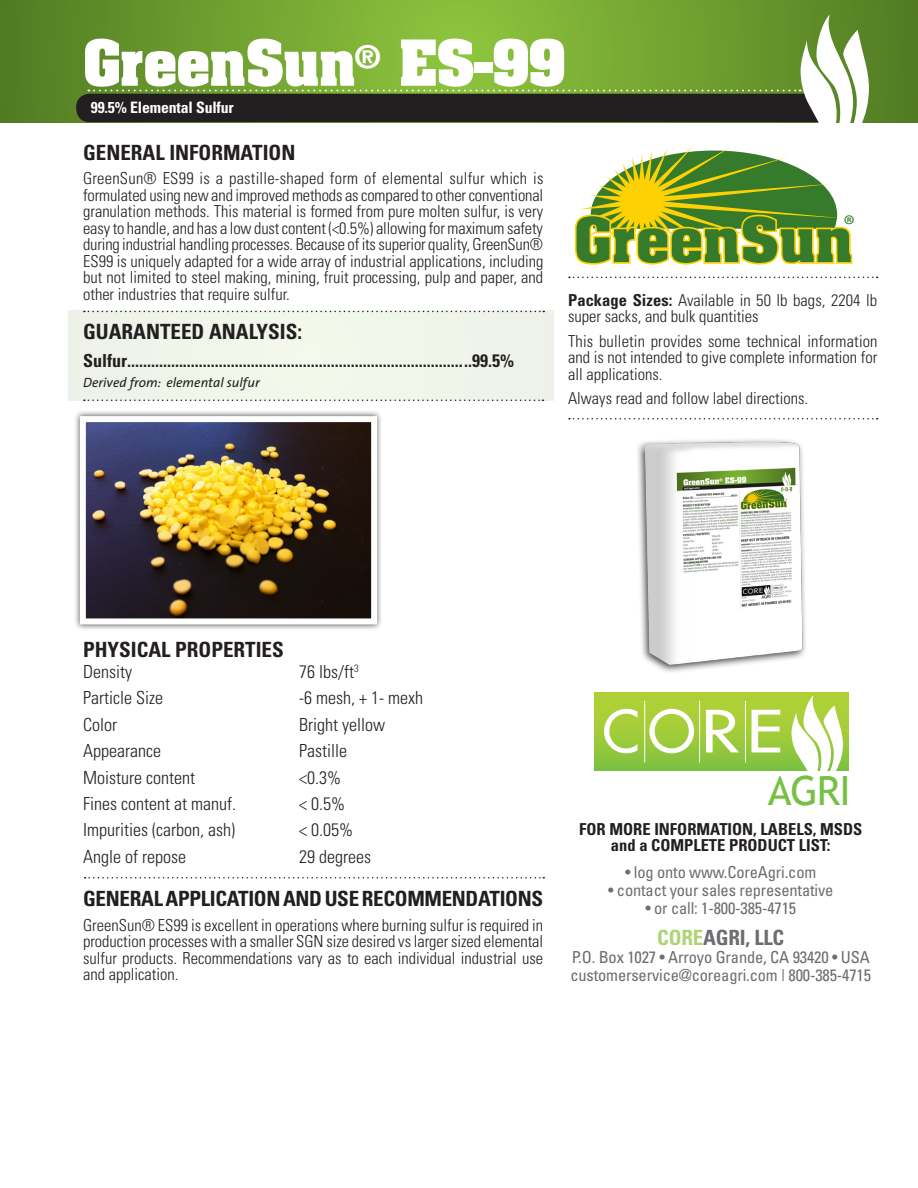
<style>
.page{position:relative;width:918px;height:1188px;background:#fff}
.page>*{position:absolute;margin:0;border:0;box-sizing:border-box;transform-origin:0 0}
.t1{font:56.7px "Futura";color:#fff}
.Product_Header{font:700 54px "Aachen Std";letter-spacing:-.01em;color:#fff}
.t2{font:40.35px "Trebuchet MS";color:#76c043}
.t3{font:27.45px "Myriad Pro";color:#357b2b}
.SUBHEAD{font:700 condensed 21px "Univers";letter-spacing:-.015em;color:#231f20}
.Subhead{font:700 condensed 21px "Univers";color:#231f20}
.address{font:700 condensed 21px "Univers";letter-spacing:-.01em;color:#6c6d70}
.Body_text{font:300 condensed 18px "Univers";color:#231f20}
.Guaranteed_Analysis{font:700 condensed 18px "Univers";color:#231f20}
.Body_text-2{font:300 condensed 16.5px/16.5px "Univers";color:#231f20;text-align:justify}
.address-2{font:condensed 16.5px/18px "Univers";letter-spacing:-.01em;color:#6c6d70}
.address_SUBHEAD{font:700 condensed 16.5px/16.5px "Univers";color:#231f20;text-align:center}
.Product_Description{font:700 condensed 15.75px "Univers";letter-spacing:-.01em;color:#fff}
.Small_Body_italic{font:italic 13.5px "The Sans";color:#231f20}
.s1{font-weight:700}
.s2{color:#aed475}
</style>
<div class="page">
<svg style="left:0;top:0;width:918px;height:122px;background:#618e29"></svg>
<div style="left:68px;top:311px;width:485px;height:89px;background:#f0f5ea"></div>
<div style="left:594px;top:692px;width:254px;height:79px;background:linear-gradient(to bottom,#b9d334,#83c341)"></div>
<hr style="left:644px;top:701px;width:1px;height:62px;background:#fff">
<hr style="left:699px;top:701px;width:1px;height:62px;background:#fff">
<hr style="left:745px;top:701px;width:1px;height:62px;background:#fff">
<svg style="left:792px;top:695px;width:51px;height:76px"></svg>
<svg style="left:88px;top:15px;width:781px;height:108px;background:#698a39"></svg>
<svg style="left:84px;top:311px;width:460px;height:1px"></svg>
<svg style="left:84px;top:400px;width:460px;height:1px"></svg>
<svg style="left:85px;top:877px;width:459px;height:2px"></svg>
<svg style="left:569px;top:277px;width:309px;height:1px"></svg>
<svg style="left:574px;top:146px;width:279px;height:119px"></svg>
<img style="left:637px;top:439px;width:169px;height:233px">
<svg style="left:569px;top:418px;width:309px;height:2px"></svg>
<div style="left:74px;top:410px;width:309px;height:220px;background:#231f20;opacity:.75"></div>
<img style="left:87px;top:423px;width:283px;height:194px">
<div style="left:80px;top:416px;width:297px;height:208px;border:6px solid #fff"></div>
<p class="Product_Header" style="left:83px;top:24px;width:484px">GreenSun<sup>®</sup> ES-99</p>
<p class="Product_Description" style="left:91px;top:98px;width:144px">99.5% Elemental Sulfur</p>
<p class="SUBHEAD" style="left:83px;top:139px;width:214px">GENERAL INFORMATION</p>
<p class="Body_text-2" style="left:83px;top:170px;width:462px">GreenSun® ES99 is a pastille-shaped form of elemental sulfur which is formulated using new and improved methods as compared to other conventional granulation methods. This material is formed from pure molten sulfur, is very easy to handle, and has a low dust content (&lt;0.5%) allowing for maximum safety during industrial handling processes. Because of its superior quality, GreenSun® ES99 is uniquely adapted for a wide array of industrial applications, including but not limited to steel making, mining, fruit processing, pulp and paper, and other industries that require sulfur.</p>
<p class="SUBHEAD" style="left:83px;top:319px;width:220px">GUARANTEED ANALYSIS:</p>
<p class="Guaranteed_Analysis" style="left:83px;top:349px;width:432px">Sulfur......................................................................................99.5%</p>
<p class="Small_Body_italic" style="left:83px;top:371px;width:178px">Derived from: elemental sulfur</p>
<p class="t3" style="left:844px;top:208px;width:13px">®</p>
<p class="Body_text-2" style="left:568px;top:291px;width:311px"><span class="s1">Package Sizes:</span> Available in 50 lb bags, 2204 lb super sacks, and bulk quantities</p>
<p class="Body_text-2" style="left:568px;top:332px;width:311px">This bulletin provides some technical information and is not intended to give complete information for all applications.</p>
<p class="Body_text-2" style="left:568px;top:390px;width:242px">Always read and follow label directions.</p>
<p class="Subhead" style="left:83px;top:637px;width:202px">PHYSICAL PROPERTIES</p>
<p class="Body_text" style="left:83px;top:661px;width:50px">Density</p>
<p class="Body_text" style="left:299px;top:661px;width:61px">76 lbs/ft<sup>3</sup></p>
<p class="Body_text" style="left:83px;top:687px;width:81px">Particle Size</p>
<p class="Body_text" style="left:299px;top:687px;width:125px">-6 mesh, + 1- mexh</p>
<p class="Body_text" style="left:83px;top:714px;width:35px">Color</p>
<p class="Body_text" style="left:299px;top:714px;width:87px">Bright yellow</p>
<p class="Body_text" style="left:83px;top:740px;width:79px">Appearance</p>
<p class="Body_text" style="left:299px;top:740px;width:49px">Pastille</p>
<p class="Body_text" style="left:83px;top:766px;width:113px">Moisture content</p>
<p class="Body_text" style="left:299px;top:766px;width:43px">&lt;0.3%</p>
<p class="Body_text" style="left:83px;top:793px;width:154px">Fines content at manuf.</p>
<p class="Body_text" style="left:299px;top:793px;width:47px">&lt; 0.5%</p>
<p class="Body_text" style="left:83px;top:819px;width:153px">Impurities (carbon, ash)</p>
<p class="Body_text" style="left:299px;top:819px;width:55px">&lt; 0.05%</p>
<p class="Body_text" style="left:83px;top:846px;width:104px">Angle of repose</p>
<p class="Body_text" style="left:299px;top:846px;width:73px">29 degrees</p>
<p class="SUBHEAD" style="left:83px;top:886px;width:462px">GENERAL APPLICATION AND USE RECOMMENDATIONS</p>
<p class="Body_text-2" style="left:83px;top:916px;width:462px">GreenSun® ES99 is excellent in operations where burning sulfur is required in production processes with a smaller SGN size desired vs larger sized elemental sulfur products. Recommendations vary as to each individual industrial use and application.</p>
<p class="t1" style="left:602px;top:695px;width:183px">CORE</p>
<p class="t2" style="left:768px;top:766px;width:84px">AGRI</p>
<p class="address_SUBHEAD" style="left:579px;top:821px;width:285px">FOR MORE INFORMATION, LABELS, MSDS and a COMPLETE PRODUCT LIST:</p>
<p class="address-2" style="left:625px;top:862px;width:193px">• log onto www.CoreAgri.com</p>
<p class="address-2" style="left:608px;top:880px;width:227px">• contact your sales representative</p>
<p class="address-2" style="left:645px;top:898px;width:152px">• or call: 1-800-385-4715</p>
<p class="address" style="left:657px;top:925px;width:128px"><span class="s2">CORE</span>AGRI, LLC</p>
<p class="address-2" style="left:570px;top:948px;width:302px">P.O. Box 1027 • Arroyo Grande, CA 93420 • USA customerservice@coreagri.com | 800-385-4715</p>
</div>
